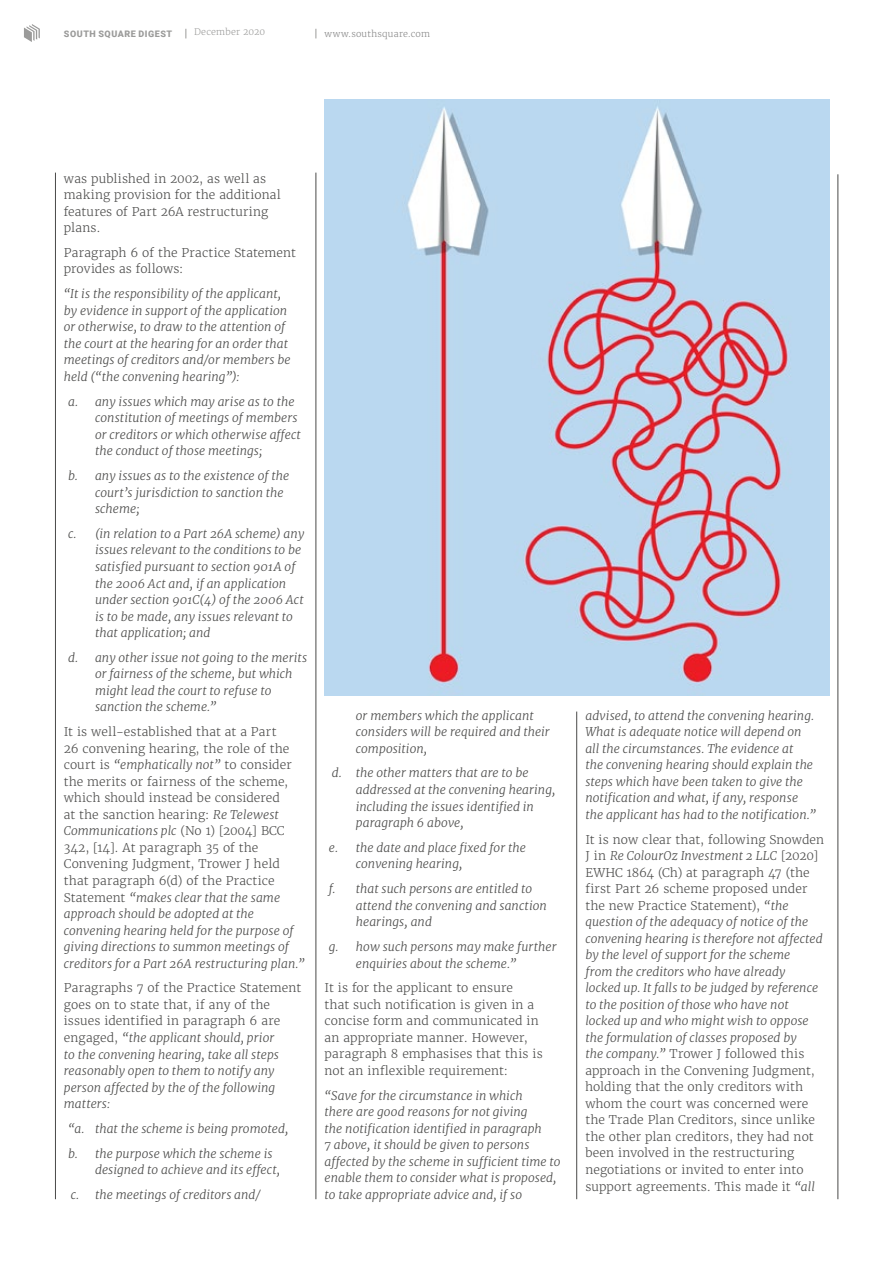
<style>
.page{position:relative;width:893px;height:1263px;background:#fff}
.page>*{position:absolute;margin:0;border:0;box-sizing:border-box;transform-origin:0 0}
.t1{font:italic 300 12px/16.5px "Merriweather";letter-spacing:.005em;color:#4a4a49}
.t2{font:300 12px/16.5px "Merriweather";letter-spacing:.01em;color:#4a4a49}
.t3{font:300 9px "Merriweather";letter-spacing:.02em;color:#878787}
.t4{font:900 9px "Roboto";letter-spacing:.06em;color:#9b9b9a}
.t5{font:300 9px "Merriweather";letter-spacing:.02em;color:#9b9b9a}
.s1{font-style:italic}
.s2{font-style:normal}
</style>
<div class="page">
<hr style="left:55px;top:173px;width:1px;height:1026px;background:#4a4a49">
<hr style="left:576px;top:711px;width:1px;height:488px;background:#4a4a49">
<hr style="left:838px;top:174px;width:1px;height:1025px;background:#4a4a49">
<hr style="left:316px;top:173px;width:1px;height:1026px;background:#4a4a49">
<img style="left:325px;top:100px;width:504px;height:595px">
<svg style="left:24px;top:24px;width:16px;height:18px"></svg>
<p class="t4" style="left:64px;top:27px;width:110px">SOUTH SQUARE DIGEST</p>
<p class="t5" style="left:194px;top:27px;width:72px">December 2020</p>
<p class="t3" style="left:325px;top:28px;width:107px">www.southsquare.com</p>
<p class="t2" style="left:64px;top:170px;width:219px">was published in 2002, as well as making provision for the additional features of Part 26A restructuring plans.</p>
<p class="t2" style="left:64px;top:244px;width:234px">Paragraph 6 of the Practice Statement provides as follows:</p>
<p class="t1" style="left:64px;top:286px;width:228px">“It is the responsibility of the applicant, by evidence in support of the application or otherwise, to draw to the attention of the court at the hearing for an order that meetings of creditors and/or members be held (“the convening hearing”):</p>
<p class="t1" style="left:95px;top:393px;width:207px;text-indent:-27px">a. any issues which may arise as to the constitution of meetings of members or creditors or which otherwise affect the conduct of those meetings;</p>
<p class="t1" style="left:95px;top:468px;width:196px;text-indent:-27px">b. any issues as to the existence of the court’s jurisdiction to sanction the scheme;</p>
<p class="t1" style="left:95px;top:525px;width:211px;text-indent:-27px">c. (in relation to a Part 26A scheme) any issues relevant to the conditions to be satisfied pursuant to section 901A of the 2006 Act and, if an application under section 901C(4) of the 2006 Act is to be made, any issues relevant to that application; and</p>
<p class="t1" style="left:95px;top:649px;width:214px;text-indent:-27px">d. any other issue not going to the merits or fairness of the scheme, but which might lead the court to refuse to sanction the scheme.”</p>
<p class="t2" style="left:64px;top:724px;width:242px">It is well-established that at a Part<br>26 convening hearing, the role of the court is <span class="s1">“emphatically not”</span> to consider the merits or fairness of the scheme, which should instead be considered<br>at the sanction hearing: <span class="s1">Re Telewest Communications plc</span> (No 1) [2004] BCC 342, [14]. At paragraph 35 of the Convening Judgment, Trower J held that paragraph 6(d) of the Practice Statement <span class="s1">“makes clear that the same approach should be adopted at the convening hearing held for the purpose of giving directions to summon meetings of creditors for a Part 26A restructuring plan.”</span></p>
<p class="t1" style="left:64px;top:980px;width:239px"><span class="s2">Paragraphs 7 of the Practice Statement goes on to state that, if any of the issues identified in paragraph 6 are engaged,</span> “the applicant should, prior<br>to the convening hearing, take all steps reasonably open to them to notify any person affected by the of the following matters:</p>
<p class="t1" style="left:68px;top:1116px;width:222px;line-height:24.8px">“a. that the scheme is being promoted, b. the purpose which the scheme is</p>
<p class="t1" style="left:71px;top:1157px;width:211px;line-height:24.8px;text-indent:24px">designed to achieve and its effect, c. the meetings of creditors and/</p>
<p class="t1" style="left:356px;top:707px;width:195px">or members which the applicant considers will be required and their composition,</p>
<p class="t1" style="left:356px;top:765px;width:201px;text-indent:-24px">d. the other matters that are to be addressed at the convening hearing, including the issues identified in paragraph 6 above,</p>
<p class="t1" style="left:356px;top:839px;width:172px;text-indent:-27px">e. the date and place fixed for the convening hearing,</p>
<p class="t1" style="left:356px;top:881px;width:193px;text-indent:-27px">f. that such persons are entitled to attend the convening and sanction hearings, and</p>
<p class="t1" style="left:356px;top:938px;width:202px;text-indent:-27px">g. how such persons may make further enquiries about the scheme.”</p>
<p class="t2" style="left:325px;top:980px;width:220px">It is for the applicant to ensure<br>that such notification is given in a concise form and communicated in an appropriate manner. However, paragraph 8 emphasises that this is not an inflexible requirement:</p>
<p class="t1" style="left:325px;top:1087px;width:238px">“Save for the circumstance in which<br>there are good reasons for not giving<br>the notification identified in paragraph<br>7 above, it should be given to persons affected by the scheme in sufficient time to enable them to consider what is proposed, to take appropriate advice and, if so</p>
<p class="t1" style="left:585px;top:707px;width:232px">advised, to attend the convening hearing.<br>What is adequate notice will depend on all the circumstances. The evidence at<br>the convening hearing should explain the steps which have been taken to give the notification and what, if any, response the applicant has had to the notification.”</p>
<p class="t2" style="left:585px;top:831px;width:240px">It is now clear that, following Snowden J in <span class="s1">Re ColourOz Investment 2 LLC</span> [2020] EWHC 1864 (Ch) at paragraph 47 (the first Part 26 scheme proposed under the new Practice Statement), <span class="s1">“the question of the adequacy of notice of the convening hearing is therefore not affected by the level of support for the scheme<br>from the creditors who have already<br>locked up. It falls to be judged by reference to the position of those who have not locked up and who might wish to oppose the formulation of classes proposed by<br>the company.”</span> Trower J followed this approach in the Convening Judgment, holding that the only creditors with whom the court was concerned were the Trade Plan Creditors, since unlike the other plan creditors, they had not been involved in the restructuring negotiations or invited to enter into support agreements. This made it <span class="s1">“all</span></p>
</div>
